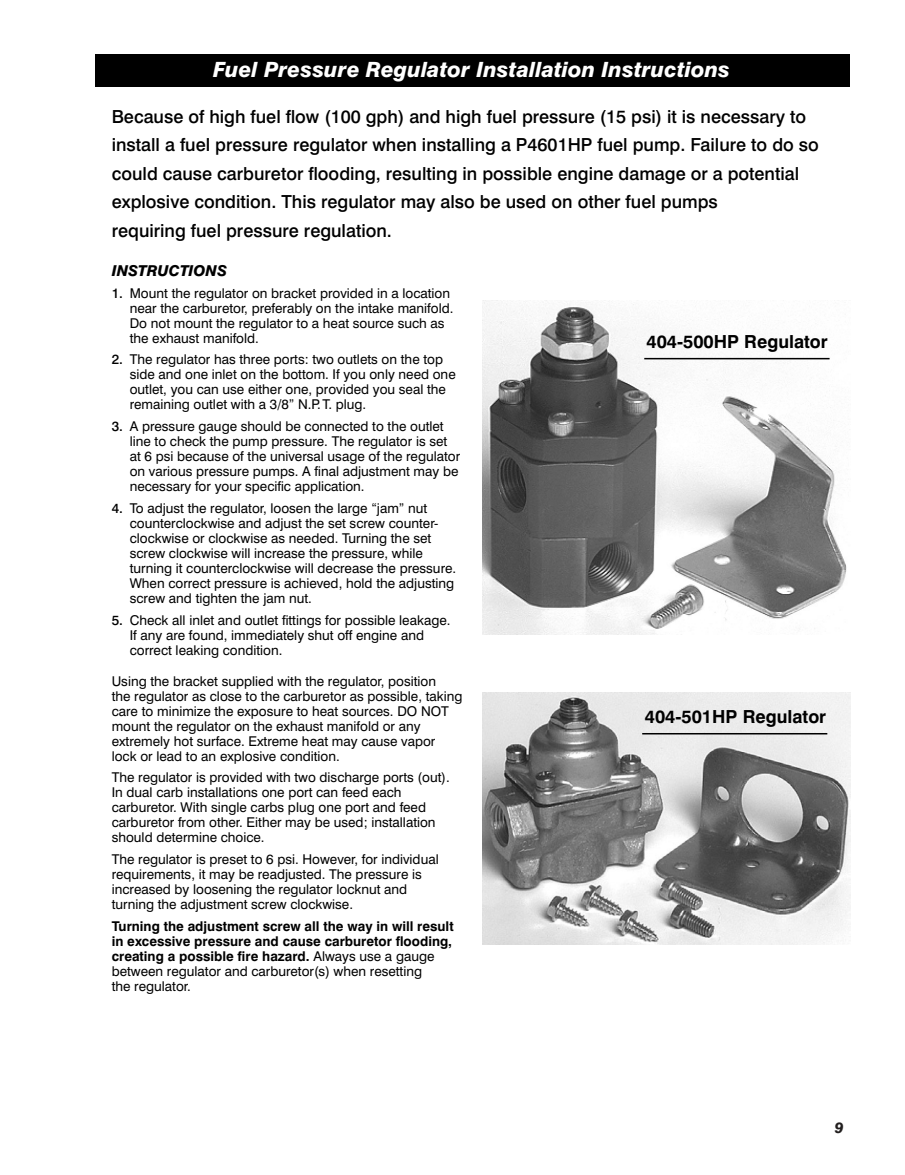
<style>
.page{position:relative;width:905px;height:1175px;background:#fff}
.page>*{position:absolute;margin:0;border:0;box-sizing:border-box;transform-origin:0 0}
.t1{font:italic 800 21px "Swiss 721 BT";color:#fff}
.t2{font:500 18px/28.5px "Swiss 721 BT";color:#000}
.t3{font:700 18px "Swiss 721 BT";color:#000}
.t4{font:italic 800 15px "Swiss 721 BT";color:#000}
.t5{font:italic 800 15px "Swiss 721 BT";color:#221f1f}
.t6{font:13.5px/15px "Swiss 721 BT";color:#000}
.t7{font:700 13.5px/15px "Swiss 721 BT";color:#000}
.s1{font-weight:500}
.s2{font-weight:400}
</style>
<div class="page">
<div style="left:94px;top:54px;width:755px;height:32px;background:#000"></div>
<img style="left:483px;top:301px;width:364px;height:334px">
<hr style="left:644px;top:358px;width:185px;height:1px;background:#000">
<img style="left:483px;top:693px;width:367px;height:251px">
<hr style="left:642px;top:733px;width:185px;height:1px;background:#000">
<h1 class="t1" style="left:213px;top:57px;width:518px">Fuel Pressure Regulator Installation Instructions</h1>
<p class="t2" style="left:112px;top:102px;width:708px">Because of high fuel flow (100 gph) and high fuel pressure (15 psi) it is necessary to install a fuel pressure regulator when installing a P4601HP fuel pump. Failure to do so could cause carburetor flooding, resulting in possible engine damage or a potential explosive condition. This regulator may also be used on other fuel pumps<br>requiring fuel pressure regulation.</p>
<p class="t4" style="left:112px;top:261px;width:117px">INSTRUCTIONS</p>
<p class="t6" style="left:130px;top:285px;width:325px;text-indent:-18px"><span class="s1">1.</span> Mount the regulator on bracket provided in a location near the carburetor, preferably on the intake manifold.<br>Do not mount the regulator to a heat source such as the exhaust manifold.</p>
<p class="t6" style="left:130px;top:352px;width:327px;text-indent:-18px"><span class="s1">2.</span> The regulator has three ports: two outlets on the top side and one inlet on the bottom. If you only need one outlet, you can use either one, provided you seal the remaining outlet with a 3/8” N.P. T. plug.</p>
<p class="t6" style="left:130px;top:419px;width:332px;text-indent:-18px"><span class="s1">3.</span> A pressure gauge should be connected to the outlet line to check the pump pressure. The regulator is set at 6 psi because of the universal usage of the regulator on various pressure pumps. A final adjustment may be necessary for your specific application.</p>
<p class="t6" style="left:130px;top:500px;width:328px;text-indent:-18px"><span class="s1">4.</span> To adjust the regulator, loosen the large “jam” nut counterclockwise and adjust the set screw counter&shy;clockwise or clockwise as needed. Turning the set screw clockwise will increase the pressure, while turning it counterclockwise will decrease the pressure.<br>When correct pressure is achieved, hold the adjusting screw and tighten the jam nut.</p>
<p class="t6" style="left:130px;top:612px;width:322px;text-indent:-18px"><span class="s1">5.</span> Check all inlet and outlet fittings for possible leakage.<br>If any are found, immediately shut off engine and correct leaking condition.</p>
<p class="t6" style="left:112px;top:673px;width:352px">Using the bracket supplied with the regulator, position<br>the regulator as close to the carburetor as possible, taking care to minimize the exposure to heat sources. DO NOT mount the regulator on the exhaust manifold or any extremely hot surface. Extreme heat may cause vapor lock or lead to an explosive condition.</p>
<p class="t6" style="left:112px;top:770px;width:339px">The regulator is provided with two discharge ports (out).<br>In dual carb installations one port can feed each carburetor. With single carbs plug one port and feed carburetor from other. Either may be used; installation should determine choice.</p>
<p class="t6" style="left:112px;top:851px;width:328px">The regulator is preset to 6 psi. However, for individual requirements, it may be readjusted. The pressure is increased by loosening the regulator locknut and turning the adjustment screw clockwise.</p>
<p class="t7" style="left:112px;top:918px;width:343px">Turning the adjustment screw all the way in will result in excessive pressure and cause carburetor flooding, creating a possible fire hazard. <span class="s2">Always use a gauge between regulator and carburetor(s) when resetting<br>the regulator.</span></p>
<h2 class="t3" style="left:646px;top:331px;width:183px">404-500HP Regulator</h2>
<h2 class="t3" style="left:645px;top:705px;width:183px">404-501HP Regulator</h2>
<p class="t5" style="left:834px;top:1118px;width:10px">9</p>
</div>
